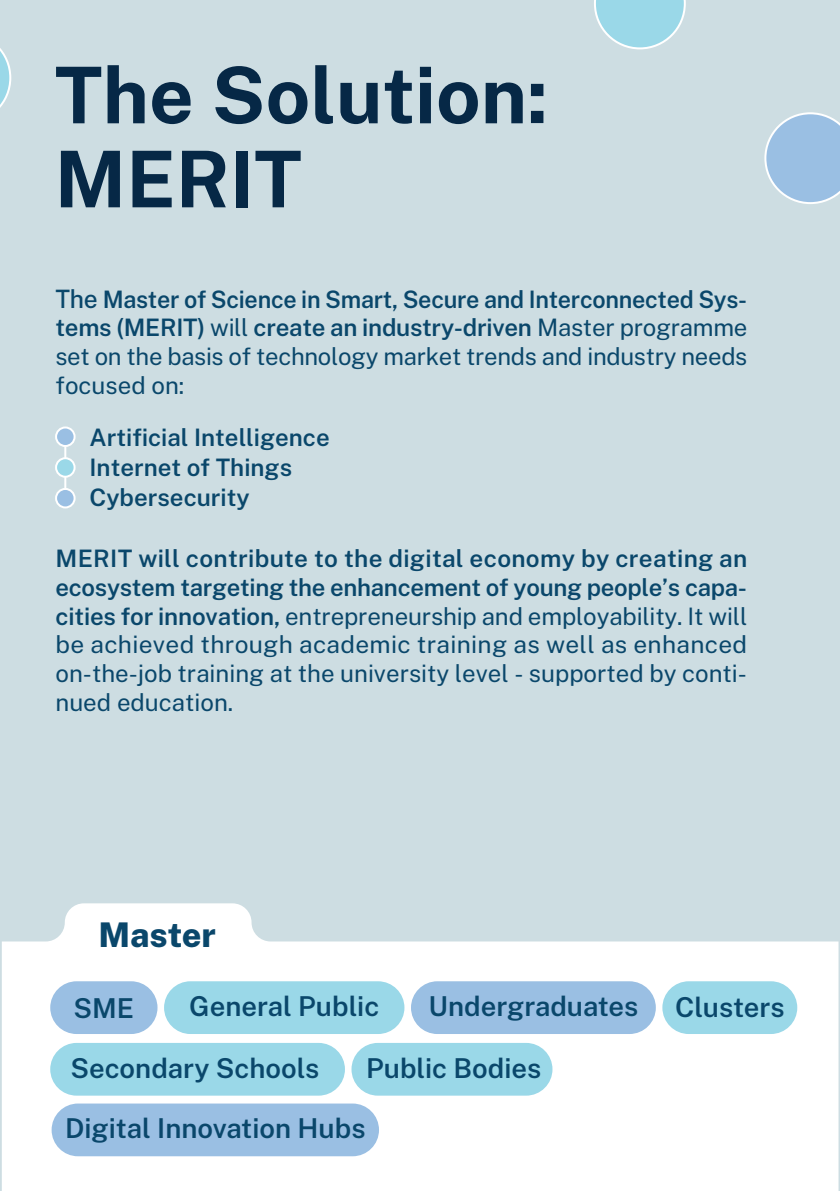
<style>
.page{position:relative;width:840px;height:1191px;background:#fff}
.page>*{position:absolute;margin:0;border:0;box-sizing:border-box;transform-origin:0 0}
.t1{font:700 78.2px/84px "Public Sans";color:#062846}
.t2{font:800 34px "Public Sans";color:#0a476b}
.t3{font:600 27.4px "Public Sans";color:#0a476b}
.t4{font:24px/28.8px "Public Sans";color:#0a476b;text-align:justify}
.t5{font:600 24px/28.8px "Public Sans";color:#0a476b;text-align:justify}
.s1{font-weight:500;font-size:25.4px}
.s2{font-weight:400}
.s3{font-weight:600}
</style>
<div class="page">
<div style="left:0;top:0;width:839px;height:1191px;background:#cddde2"></div>
<hr style="left:64px;top:437px;width:2px;height:61px;background:#fff">
<div style="left:56px;top:427px;width:19px;height:19px;background:#9abfe3;border-radius:50%"></div>
<div style="left:55px;top:426px;width:21px;height:21px;border:2px solid #fff;border-radius:50%"></div>
<div style="left:56px;top:458px;width:19px;height:19px;background:#9ad8e8;border-radius:50%"></div>
<div style="left:55px;top:457px;width:21px;height:21px;border:2px solid #fff;border-radius:50%"></div>
<div style="left:56px;top:489px;width:19px;height:18px;background:#9abfe3;border-radius:50%"></div>
<div style="left:55px;top:488px;width:21px;height:20px;border:2px solid #fff;border-radius:50%"></div>
<svg style="left:0;top:48px;width:11px;height:60px"></svg>
<svg style="left:764px;top:112px;width:75px;height:92px"></svg>
<svg style="left:594px;top:0;width:91px;height:49px"></svg>
<svg style="left:2px;top:903px;width:836px;height:288px;fill:#fff"></svg>
<div style="left:50px;top:981px;width:107px;height:53px;background:#9abfe3;border-radius:26px"></div>
<div style="left:411px;top:981px;width:244px;height:53px;background:#9abfe3;border-radius:26px"></div>
<div style="left:164px;top:981px;width:240px;height:53px;background:#9ad8e8;border-radius:26px"></div>
<div style="left:50px;top:1043px;width:295px;height:52px;background:#9ad8e8;border-radius:26px"></div>
<div style="left:662px;top:981px;width:134px;height:53px;background:#9ad8e8;border-radius:26px"></div>
<div style="left:52px;top:1103px;width:327px;height:53px;background:#9abfe3;border-radius:26px"></div>
<div style="left:351px;top:1043px;width:201px;height:52px;background:#9ad8e8;border-radius:26px"></div>
<h1 class="t1" style="left:55px;top:48px;width:495px">The Solution:<br>MERIT</h1>
<p class="t5" style="left:55px;top:283px;width:693px"><span class="s1">The</span> Master of Science in Smart, Secure and Interconnected Sys&shy;tems (MERIT) <span class="s2">will</span> create an industry-driven <span class="s2">Master programme set on the basis of technology market trends and industry needs focused on:</span></p>
<p class="t5" style="left:89px;top:421px;width:241px;line-height:30px;text-align:left">Artificial Intelligence<br>Internet of Things<br>Cybersecurity</p>
<p class="t4" style="left:55px;top:542px;width:693px"><span class="s3">MERIT will contribute to the digital economy by creating an ecosystem targeting the enhancement of young people’s capa&shy;cities for innovation,</span> entrepreneurship and employability. It will be achieved through academic training as well as enhanced on-the-job training at the university level - supported by conti&shy;nued education.</p>
<h2 class="t2" style="left:98px;top:908px;width:119px">Master</h2>
<p class="t3" style="left:73px;top:988px;width:62px">SME</p>
<p class="t3" style="left:189px;top:986px;width:191px">General Public</p>
<p class="t3" style="left:428px;top:986px;width:211px">Undergraduates</p>
<p class="t3" style="left:70px;top:1048px;width:250px">Secondary Schools</p>
<p class="t3" style="left:366px;top:1048px;width:177px">Public Bodies</p>
<p class="t3" style="left:65px;top:1108px;width:302px">Digital Innovation Hubs</p>
<p class="t3" style="left:674px;top:986px;width:111px">Clusters</p>
</div>
